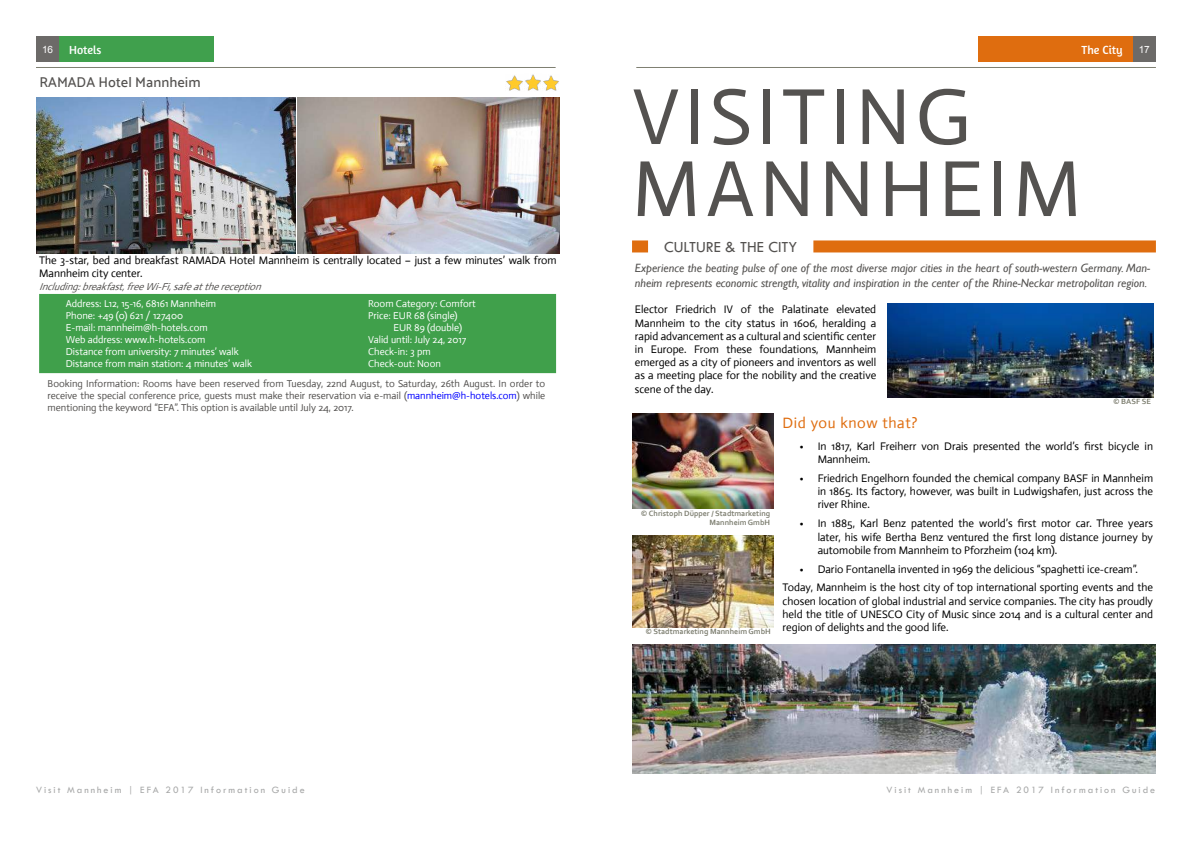
<style>
.page{position:relative;width:1191px;height:842px;background:#fff}
.page>*{position:absolute;margin:0;border:0;box-sizing:border-box;transform-origin:0 0}
.t1{font:80px/72px "Actor";letter-spacing:.055em;color:#545250}
.t2{font:16px "Tw Cen";color:#545250}
.t3{font:15px "Actor";letter-spacing:.04em;color:#df6d0f}
.t4{font:500 13px "Palanquin";color:#545250}
.t5{font:italic 12px/14.4px "Gill Sans";color:#545250}
.t6{font:12px "Amaranth";color:#fff}
.t7{font:11px/13.2px "Actor";color:#000;text-align:justify}
.t8{font:10px/12px "Actor";color:#fff}
.t9{font:10px/12px "Actor";color:#545250;text-align:justify}
.t10{font:10px "Tw Cen";letter-spacing:.2em;color:#a6a7a7}
.t11{font:italic 10px "Actor";color:#545250}
.t12{font:10px "Arial";color:#fff}
.t13{font:700 8px/9.6px "Corbel";color:#7e7f71;text-align:right}
.s1{color:#00f}
</style>
<div class="page">
<div style="left:1132px;top:36px;width:23px;height:25px;background:#6c6a68"></div>
<div style="left:978px;top:36px;width:154px;height:25px;background:#df6d0f"></div>
<hr style="left:636px;top:67px;width:519px;height:1px;background:#7e7f71">
<div style="left:36px;top:36px;width:23px;height:25px;background:#6c6a68"></div>
<div style="left:59px;top:36px;width:154px;height:25px;background:#40a04d"></div>
<hr style="left:36px;top:67px;width:519px;height:1px;background:#7e7f71">
<div style="left:39px;top:294px;width:517px;height:79px;background:#40a04b"></div>
<img style="left:298px;top:97px;width:261px;height:157px">
<img style="left:37px;top:97px;width:258px;height:157px">
<div style="left:632px;top:240px;width:16px;height:12px;background:#df6d0f"></div>
<div style="left:813px;top:240px;width:342px;height:12px;background:#df6d0f"></div>
<img style="left:632px;top:535px;width:141px;height:92px">
<img style="left:632px;top:413px;width:141px;height:96px">
<img style="left:887px;top:303px;width:266px;height:94px">
<img style="left:632px;top:644px;width:523px;height:129px">
<img style="left:506px;top:74px;width:53px;height:17px">
<p class="t12" style="left:42px;top:43px;width:13px">16</p>
<p class="t6" style="left:69px;top:43px;width:34px">Hotels</p>
<p class="t4" style="left:39px;top:74px;width:163px">RAMADA Hotel Mannheim</p>
<p class="t7" style="left:39px;top:254px;width:519px">The 3-star, bed and breakfast RAMADA Hotel Mannheim is centrally located – just a few minutes’ walk from<br>Mannheim city center.</p>
<p class="t11" style="left:39px;top:281px;width:227px">Including:breakfast,freeWi-Fi,safeatthereception</p>
<p class="t8" style="left:66px;top:298px;width:188px">Address: L12, 15-16, 68161 Mannheim<br>Phone: +49 (0) 621 / 127400<br>E-mail: mannheim@h-hotels.com<br>Web address: www.h-hotels.com<br>Distance from university: 7 minutes’ walk Distance from main station: 4 minutes’ walk</p>
<p class="t8" style="left:368px;top:298px;width:109px">Room Category: Comfort<br>Price: EUR 68 (single)</p>
<p class="t8" style="left:368px;top:322px;width:99px;text-indent:25px">EUR 89 (double)<br>Valid until: July 24, 2017<br>Check-in: 3 pm<br>Check-out: Noon</p>
<p class="t9" style="left:48px;top:377px;width:499px">Booking Information: Rooms have been reserved from Tuesday, 22nd August, to Saturday, 26th August. In order to receive the special conference price, guests must make their reservation via e-mail (<span class="s1">mannheim@h-hotels.com</span>) while mentioning the keyword “EFA”. This option is available until July 24, 2017.</p>
<p class="t10" style="left:36px;top:783px;width:270px">Visit Mannheim | EFA 2017 Information Guide</p>
<p class="t6" style="left:1081px;top:43px;width:43px">The City</p>
<p class="t12" style="left:1138px;top:43px;width:13px">17</p>
<h1 class="t1" style="left:632px;top:81px;width:451px">VISITING<br>MANNHEIM</h1>
<h2 class="t2" style="left:664px;top:237px;width:135px">CULTURE &amp; THE CITY</h2>
<p class="t5" style="left:635px;top:261px;width:517px">Experience the beating pulse of one of the most diverse major cities in the heart of south-western Germany. Man&shy;nheim represents economic strength, vitality and inspiration in the center of the Rhine-Neckar metropolitan region.</p>
<p class="t7" style="left:635px;top:303px;width:243px">Elector Friedrich IV of the Palatinate elevated Mannheim to the city status in 1606, heralding a rapid advancement as a cultural and scientific center in Europe. From these foundations, Mannheim emerged as a city of pioneers and inventors as well as a meeting place for the nobility and the creative scene of the day.</p>
<p class="t13" style="left:1113px;top:396px;width:39px">© BASF SE</p>
<h3 class="t3" style="left:782px;top:414px;width:136px">Did you know that?</h3>
<p class="t7" style="left:817px;top:440px;width:337px;text-indent:-18px">• In 1817, Karl Freiherr von Drais presented the world’s first bicycle in<br>Mannheim.</p>
<p class="t7" style="left:817px;top:472px;width:337px;text-indent:-18px">• Friedrich Engelhorn founded the chemical company BASF in Mannheim in 1865. Its factory, however, was built in Ludwigshafen, just across the river Rhine.</p>
<p class="t7" style="left:817px;top:517px;width:337px;text-indent:-18px">• In 1885, Karl Benz patented the world’s first motor car. Three years later, his wife Bertha Benz ventured the first long distance journey by automobile from Mannheim to Pforzheim (104 km).</p>
<p class="t7" style="left:782px;top:559px;width:372px;line-height:18.9px;text-align:center">• Dario Fontanella invented in 1969 the delicious “spaghetti ice-cream”.<br>Today, Mannheim is the host city of top international sporting events and the</p>
<p class="t7" style="left:782px;top:594px;width:372px">chosen location of global industrial and service companies. The city has proudly</p>
<p class="t7" style="left:782px;top:607px;width:372px">held the title of UNESCO City of Music since 2014 and is a cultural center and</p>
<p class="t7" style="left:645px;top:621px;width:305px"><sub>©</sub> <sub>Stadtmarketing</sub> <sub>Mannheim</sub> <sub>GmbH</sub> region of delights and the good life.</p>
<p class="t13" style="left:641px;top:508px;width:131px">© Christoph Düpper / Stadtmarketing<br>Mannheim GmbH</p>
<p class="t10" style="left:886px;top:783px;width:270px">Visit Mannheim | EFA 2017 Information Guide</p>
</div>
